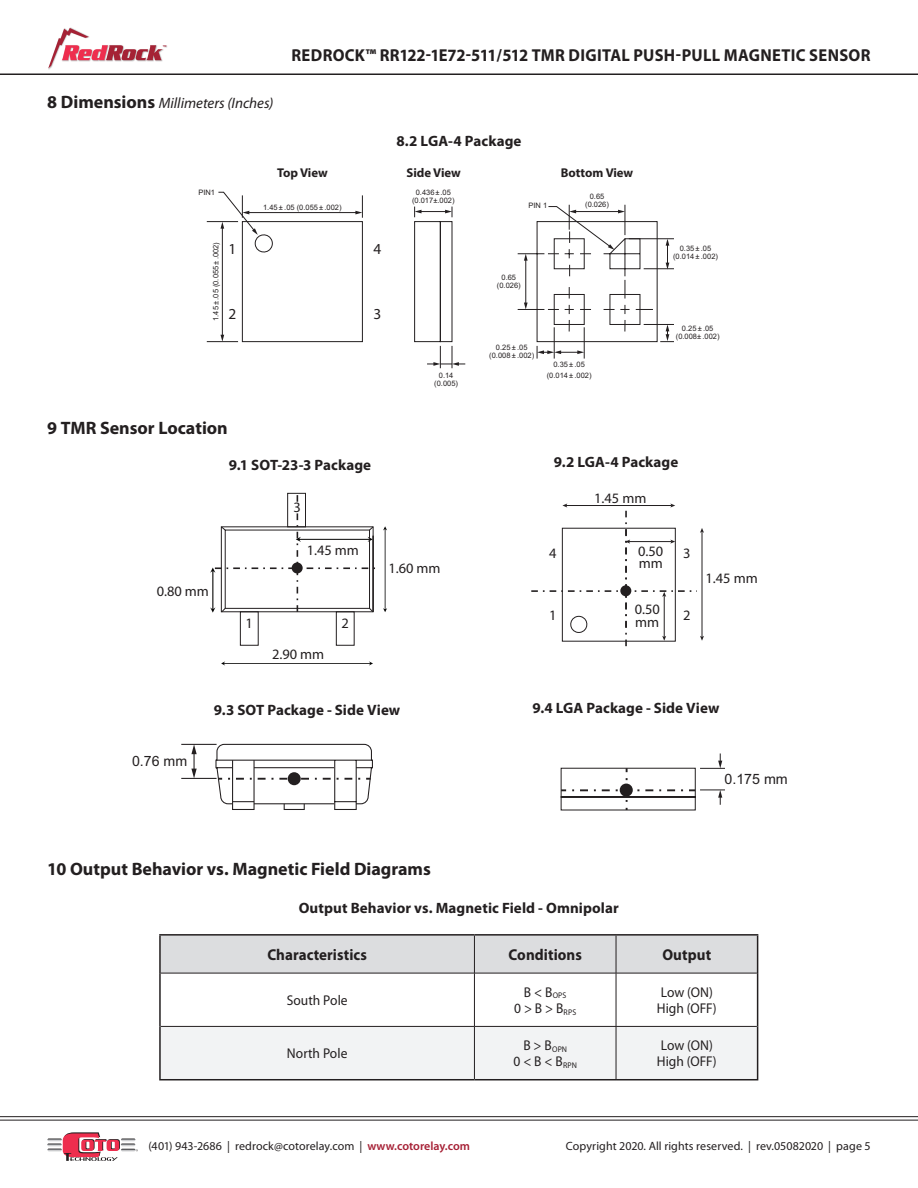
<style>
.page{position:relative;width:918px;height:1188px;background:#fff}
.page>*{position:absolute;margin:0;border:0;box-sizing:border-box;transform-origin:0 0}
.BCoto_Catalog_Subhea{font:700 18px "Myriad Pro";color:#231f20}
.t1{font:700 17.4px "Myriad Pro";letter-spacing:.015em;color:#231f20;scale:.95 1}
.Main_Title_for_TOC{font:700 15.75px "Myriad Pro";letter-spacing:.005em;color:#231f20;scale:.95 1}
.t2{font:15.3px "Myriad Pro";color:#231f20}
.BCoto_Catalog_Subhea-2{font:700 15px "Myriad Pro";letter-spacing:.005em;color:#231f20}
.t3{font:italic 15px "Myriad Pro";color:#231f20}
.t4{font:14.4px/12.5px "Myriad Pro";color:#231f20}
.t5{font:14.25px "Arial";color:#231f20}
.Main_Title_for_TOC-2{font:14.1px/16.2px "Myriad Pro";letter-spacing:.005em;color:#231f20;scale:.95 1}
.t6{font:700 12.75px "Myriad Pro";color:#231f20}
.t7{font:12px "Myriad Pro";letter-spacing:.005em;color:#231f20}
.t8{font:7.5px/7.9px "Arial";color:#231f20;text-align:center}
.t9{font:500 4.35px "Serpentine";color:#a52235}
.s1{font-weight:700;font-style:normal;font-size:18px}
.s2{font-weight:600;color:#a62035}
</style>
<div class="page">
<svg style="left:48px;top:28px;width:115px;height:40px"></svg>
<svg style="left:47px;top:1132px;width:91px;height:29px"></svg>
<hr style="left:0;top:74px;width:918px;height:1px;background:#231f20">
<hr style="left:0;top:1120px;width:918px;height:1px;background:#231f20">
<hr style="left:0;top:1116px;width:918px;height:1px;background:#231f20">
<svg style="left:383px;top:526px;width:4px;height:86px"></svg>
<svg style="left:221px;top:661px;width:152px;height:5px"></svg>
<svg style="left:210px;top:513px;width:165px;height:100px"></svg>
<div style="left:240px;top:611px;width:19px;height:35px;border:1px solid #231f20"></div>
<div style="left:336px;top:611px;width:19px;height:35px;border:1px solid #231f20"></div>
<div style="left:287px;top:493px;width:19px;height:34px;border:1px solid #231f20"></div>
<div style="left:161px;top:936px;width:596px;height:37px;background:#dcdddf"></div>
<div style="left:161px;top:1027px;width:596px;height:52px;background:#f2f3f4"></div>
<hr style="left:159px;top:934px;width:315px;height:2px;background:#231f20">
<hr style="left:159px;top:936px;width:2px;height:37px;background:#231f20">
<hr style="left:474px;top:934px;width:142px;height:2px;background:#231f20">
<hr style="left:616px;top:934px;width:142px;height:2px;background:#231f20">
<hr style="left:757px;top:936px;width:1px;height:37px;background:#231f20">
<hr style="left:159px;top:973px;width:2px;height:53px;background:#231f20">
<hr style="left:757px;top:973px;width:1px;height:53px;background:#231f20">
<hr style="left:159px;top:1026px;width:2px;height:53px;background:#231f20">
<hr style="left:757px;top:1026px;width:1px;height:53px;background:#231f20">
<hr style="left:159px;top:1079px;width:315px;height:1px;background:#231f20">
<hr style="left:474px;top:1079px;width:142px;height:1px;background:#231f20">
<hr style="left:616px;top:1079px;width:142px;height:1px;background:#231f20">
<hr style="left:474px;top:936px;width:1px;height:37px;background:#231f20">
<hr style="left:616px;top:936px;width:1px;height:37px;background:#231f20">
<hr style="left:161px;top:973px;width:313px;height:1px;background:#231f20">
<hr style="left:474px;top:973px;width:142px;height:1px;background:#231f20">
<hr style="left:474px;top:973px;width:1px;height:53px;background:#231f20">
<hr style="left:616px;top:973px;width:141px;height:1px;background:#231f20">
<hr style="left:616px;top:973px;width:1px;height:53px;background:#231f20">
<hr style="left:161px;top:1026px;width:313px;height:1px;background:#231f20">
<hr style="left:474px;top:1026px;width:142px;height:1px;background:#231f20">
<hr style="left:474px;top:1027px;width:1px;height:52px;background:#231f20">
<hr style="left:616px;top:1026px;width:141px;height:1px;background:#231f20">
<hr style="left:616px;top:1027px;width:1px;height:52px;background:#231f20">
<hr style="left:207px;top:341px;width:31px;height:1px;background:#231f20">
<hr style="left:207px;top:221px;width:31px;height:1px;background:#231f20">
<svg style="left:218px;top:191px;width:247px;height:177px"></svg>
<svg style="left:517px;top:205px;width:157px;height:154px"></svg>
<svg style="left:531px;top:504px;width:173px;height:142px"></svg>
<svg style="left:561px;top:753px;width:164px;height:57px"></svg>
<div style="left:620px;top:784px;width:13px;height:13px;background:#231f20;border-radius:50%"></div>
<svg style="left:181px;top:744px;width:192px;height:66px"></svg>
<div style="left:288px;top:772px;width:13px;height:13px;background:#231f20;border-radius:50%"></div>
<p class="t9" style="left:162px;top:44px;width:6px">™</p>
<p class="t3" style="left:47px;top:95px;width:228px"><span class="s1">8 Dimensions</span> Millimeters (Inches)</p>
<h2 class="t1" style="left:291px;top:45px;width:611px">REDROCK™ RR122-1E72-511/512 TMR DIGITAL PUSH-PULL MAGNETIC SENSOR</h2>
<p class="BCoto_Catalog_Subhea-2" style="left:396px;top:133px;width:127px">8.2 LGA-4 Package</p>
<p class="t6" style="left:277px;top:165px;width:52px">Top View</p>
<p class="t6" style="left:407px;top:165px;width:56px">Side View</p>
<p class="t6" style="left:561px;top:165px;width:74px">Bottom View</p>
<p class="t8" style="left:198px;top:188px;width:18px">PIN1</p>
<p class="t8" style="left:263px;top:204px;width:80px">1.45 ± .05 (0.055 ± .002)</p>
<p class="t8" style="left:412px;top:188px;width:44px">0.436±.05 (0.017±.002)</p>
<p class="t8" style="left:585px;top:192px;width:25px">0.65 (0.026)</p>
<p class="t8" style="left:528px;top:202px;width:20px">PIN 1</p>
<p class="t8" style="left:212px;top:321px;width:80px;rotate:-90deg">1.45 ± .05 (0.055 ± .002)</p>
<p class="t2" style="left:228px;top:239px;width:9px">1</p>
<p class="t2" style="left:228px;top:305px;width:9px">2</p>
<p class="t2" style="left:373px;top:239px;width:9px">4</p>
<p class="t2" style="left:373px;top:305px;width:9px">3</p>
<p class="t8" style="left:497px;top:274px;width:25px">0.65 (0.026)</p>
<p class="t8" style="left:673px;top:245px;width:46px">0.35 ± .05 (0.014 ± .002)</p>
<p class="t8" style="left:676px;top:324px;width:45px">0.25 ± .05 (0.008± .002)</p>
<p class="t8" style="left:434px;top:371px;width:25px">0.14 (0.005)</p>
<p class="t8" style="left:489px;top:344px;width:46px">0.25 ± .05 (0.008 ± .002)</p>
<p class="t8" style="left:547px;top:359px;width:46px;line-height:10.5px">0.35 ± .05 (0.014 ± .002)</p>
<p class="BCoto_Catalog_Subhea" style="left:47px;top:417px;width:182px">9 TMR Sensor Location</p>
<p class="t4" style="left:157px;top:585px;width:54px">0.80 mm</p>
<p class="BCoto_Catalog_Subhea-2" style="left:229px;top:456px;width:144px">9.1 SOT-23-3 Package</p>
<p class="t4" style="left:294px;top:501px;width:9px">3</p>
<p class="t4" style="left:307px;top:544px;width:54px">1.45 mm</p>
<p class="t4" style="left:246px;top:617px;width:9px">1</p>
<p class="t4" style="left:342px;top:617px;width:9px">2</p>
<p class="t4" style="left:272px;top:649px;width:54px">2.90 mm</p>
<p class="t4" style="left:388px;top:562px;width:54px">1.60 mm</p>
<p class="BCoto_Catalog_Subhea-2" style="left:554px;top:453px;width:126px">9.2 LGA-4 Package</p>
<p class="t4" style="left:594px;top:492px;width:54px">1.45 mm</p>
<p class="t4" style="left:549px;top:548px;width:9px">4</p>
<p class="t4" style="left:549px;top:610px;width:9px">1</p>
<p class="t4" style="left:638px;top:545px;width:27px">0.50 mm</p>
<p class="t4" style="left:635px;top:603px;width:27px">0.50 mm</p>
<p class="t4" style="left:683px;top:610px;width:9px">2</p>
<p class="t4" style="left:683px;top:548px;width:9px">3</p>
<p class="t4" style="left:706px;top:572px;width:54px">1.45 mm</p>
<p class="t5" style="left:132px;top:751px;width:57px">0.76 mm</p>
<p class="BCoto_Catalog_Subhea-2" style="left:214px;top:701px;width:188px">9.3 SOT Package - Side View</p>
<p class="BCoto_Catalog_Subhea-2" style="left:532px;top:699px;width:188px">9.4 LGA Package - Side View</p>
<p class="t5" style="left:724px;top:769px;width:65px">0.175 mm</p>
<p class="BCoto_Catalog_Subhea" style="left:47px;top:858px;width:385px">10 Output Behavior vs. Magnetic Field Diagrams</p>
<p class="BCoto_Catalog_Subhea-2" style="left:299px;top:899px;width:322px">Output Behavior vs. Magnetic Field - Omnipolar</p>
<p class="Main_Title_for_TOC" style="left:267px;top:945px;width:106px">Characteristics</p>
<p class="Main_Title_for_TOC" style="left:509px;top:945px;width:79px">Conditions</p>
<p class="Main_Title_for_TOC" style="left:662px;top:945px;width:53px">Output</p>
<p class="Main_Title_for_TOC-2" style="left:287px;top:992px;width:66px">South Pole</p>
<p class="Main_Title_for_TOC-2" style="left:657px;top:984px;width:64px">Low (ON)<br>High (OFF)</p>
<p class="Main_Title_for_TOC-2" style="left:524px;top:984px;width:46px">B &lt; B<sub>OPS</sub></p>
<p class="Main_Title_for_TOC-2" style="left:514px;top:1000px;width:67px">0 &gt; B &gt; B<sub>RPS</sub></p>
<p class="Main_Title_for_TOC-2" style="left:287px;top:1046px;width:65px">North Pole</p>
<h3 class="t7" style="left:148px;top:1140px;width:323px">(401) 943-2686 | redrock@cotorelay.com | <span class="s2">www.cotorelay.com</span></h3>
<p class="Main_Title_for_TOC-2" style="left:523px;top:1037px;width:48px">B &gt; B<sub>OPN</sub></p>
<p class="Main_Title_for_TOC-2" style="left:514px;top:1054px;width:68px">0 &lt; B &lt; B<sub>RPN</sub></p>
<p class="Main_Title_for_TOC-2" style="left:657px;top:1037px;width:64px">Low (ON)<br>High (OFF)</p>
<h3 class="t7" style="left:566px;top:1140px;width:306px">Copyright 2020. All rights reserved. | rev.05082020 | page 5</h3>
</div>
